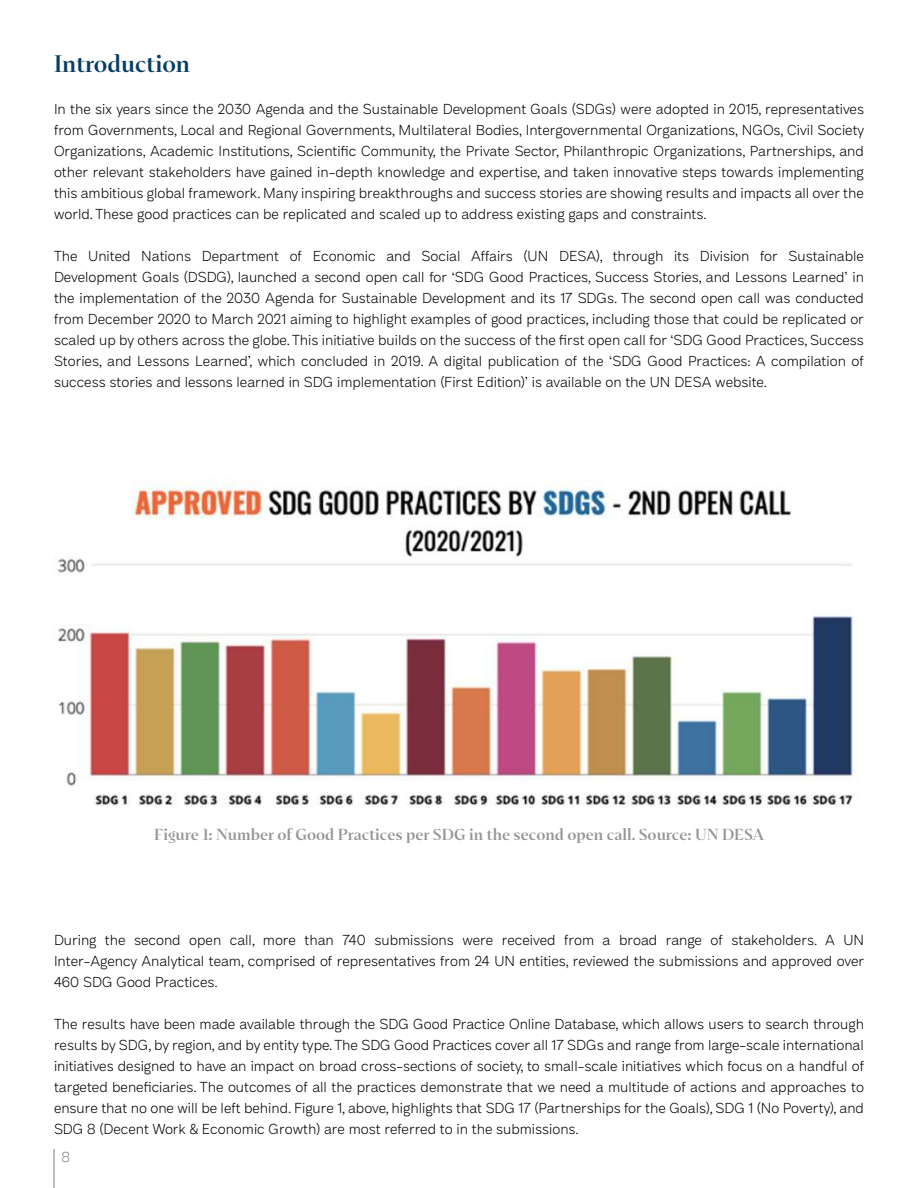
<style>
.page{position:relative;width:918px;height:1188px;background:#fff}
.page>*{position:absolute;margin:0;border:0;box-sizing:border-box;transform-origin:0 0}
.t1{font:500 22.5px "Abstract";color:#073e62}
.t2{font:15px/21px "Compita";color:#000;text-align:justify}
.t3{font:500 15px "Abstract";color:#939598}
.t4{font:15px "Compita";color:#808080}
</style>
<div class="page">
<hr style="left:54px;top:1149px;width:1px;height:39px;background:#808080">
<img style="left:57px;top:479px;width:796px;height:328px">
<h1 class="t1" style="left:54px;top:49px;width:138px">Introduction</h1>
<p class="t2" style="left:54px;top:99px;width:812px">In the six years since the 2030 Agenda and the Sustainable Development Goals (SDGs) were adopted in 2015, representatives from Governments, Local and Regional Governments, Multilateral Bodies, Intergovernmental Organizations, NGOs, Civil Society Organizations, Academic Institutions, Scientific Community, the Private Sector, Philanthropic Organizations, Partnerships, and other relevant stakeholders have gained in-depth knowledge and expertise, and taken innovative steps towards implementing this ambitious global framework. Many inspiring breakthroughs and success stories are showing results and impacts all over the world. These good practices can be replicated and scaled up to address existing gaps and constraints.</p>
<p class="t2" style="left:54px;top:246px;width:812px">The United Nations Department of Economic and Social Affairs (UN DESA), through its Division for Sustainable Development Goals (DSDG), launched a second open call for ‘SDG Good Practices, Success Stories, and Lessons Learned’ in the implementation of the 2030 Agenda for Sustainable Development and its 17 SDGs. The second open call was conducted from December 2020 to March 2021 aiming to highlight examples of good practices, including those that could be replicated or scaled up by others across the globe. This initiative builds on the success of the first open call for ‘SDG Good Practices, Success Stories, and Lessons Learned’, which concluded in 2019. A digital publication of the ‘SDG Good Practices: A compilation of success stories and lessons learned in SDG implementation (First Edition)’ is available on the UN DESA website.</p>
<p class="t3" style="left:154px;top:825px;width:612px">Figure 1: Number of Good Practices per SDG in the second open call. Source: UN DESA</p>
<p class="t2" style="left:54px;top:930px;width:812px">During the second open call, more than 740 submissions were received from a broad range of stakeholders. A UN Inter-Agency Analytical team, comprised of representatives from 24 UN entities, reviewed the submissions and approved over 460 SDG Good Practices.</p>
<p class="t2" style="left:54px;top:1014px;width:812px">The results have been made available through the SDG Good Practice Online Database, which allows users to search through results by SDG, by region, and by entity type. The SDG Good Practices cover all 17 SDGs and range from large-scale international initiatives designed to have an impact on broad cross-sections of society, to small-scale initiatives which focus on a handful of targeted beneficiaries. The outcomes of all the practices demonstrate that we need a multitude of actions and approaches to ensure that no one will be left behind. Figure 1, above, highlights that SDG 17 (Partnerships for the Goals), SDG 1 (No Poverty), and SDG 8 (Decent Work &amp; Economic Growth) are most referred to in the submissions.</p>
<p class="t4" style="left:62px;top:1148px;width:10px">8</p>
</div>
